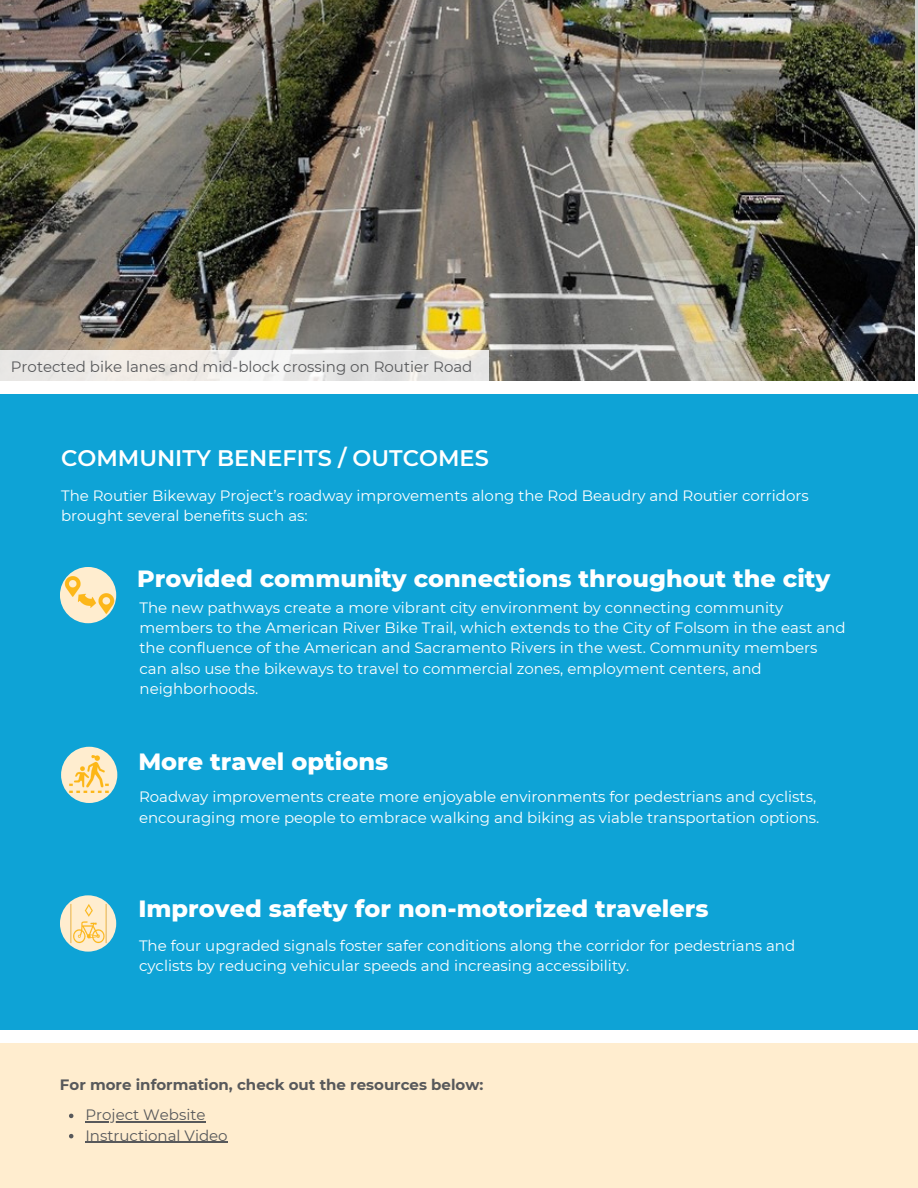
<style>
.page{position:relative;width:918px;height:1188px;background:#fff}
.page>*{position:absolute;margin:0;border:0;box-sizing:border-box;transform-origin:0 0}
.t1{font:800 24px "Montserrat";color:#fff}
.t2{font:600 22.5px "Montserrat";color:#fff}
.t3{font:15px/20.2px "Montserrat";color:#fff}
.t4{font:15px "Montserrat";color:#58595b}
.t5{font:700 15px "Montserrat";color:#58595b}
</style>
<div class="page">
<div style="left:0;top:395px;width:918px;height:635px;background:#0ea3d6"></div>
<img style="left:0;top:0;width:915px;height:380px">
<svg style="left:0;top:350px;width:489px;height:31px;fill:#ebe9e6"></svg>
<div style="left:60px;top:567px;width:56px;height:56px;background:#ffedcf;border-radius:50%"></div>
<img style="left:64px;top:567px;width:51px;height:57px">
<div style="left:61px;top:747px;width:56px;height:56px;background:#ffedcf;border-radius:50%"></div>
<img style="left:70px;top:755px;width:39px;height:38px">
<div style="left:60px;top:895px;width:56px;height:57px;background:#ffedcf;border-radius:50%"></div>
<img style="left:67px;top:903px;width:42px;height:41px">
<div style="left:0;top:1044px;width:918px;height:144px;background:#ffedcf"></div>
<svg style="left:69px;top:1114px;width:4px;height:4px"></svg>
<hr style="left:85px;top:1122px;width:121px;height:1px;background:#58595b">
<svg style="left:69px;top:1134px;width:4px;height:4px"></svg>
<hr style="left:85px;top:1142px;width:143px;height:1px;background:#58595b">
<p class="t4" style="left:11px;top:357px;width:463px">Protected bike lanes and mid-block crossing on Routier Road</p>
<h2 class="t2" style="left:61px;top:444px;width:429px">COMMUNITY BENEFITS / OUTCOMES</h2>
<p class="t3" style="left:61px;top:485px;width:749px">The Routier Bikeway Project’s roadway improvements along the Rod Beaudry and Routier corridors brought several benefits such as:</p>
<h3 class="t1" style="left:137px;top:564px;width:695px">Provided community connections throughout the city</h3>
<p class="t3" style="left:139px;top:597px;width:708px">The new pathways create a more vibrant city environment by connecting community members to the American River Bike Trail, which extends to the City of Folsom in the east and the confluence of the American and Sacramento Rivers in the west. Community members can also use the bikeways to travel to commercial zones, employment centers, and neighborhoods.</p>
<h3 class="t1" style="left:138px;top:747px;width:251px">More travel options</h3>
<p class="t3" style="left:139px;top:787px;width:682px">Roadway improvements create more enjoyable environments for pedestrians and cyclists, encouraging more people to embrace walking and biking as viable transportation options.</p>
<h3 class="t1" style="left:138px;top:893px;width:572px">Improved safety for non-motorized travelers</h3>
<p class="t3" style="left:139px;top:935px;width:658px">The four upgraded signals foster safer conditions along the corridor for pedestrians and cyclists by reducing vehicular speeds and increasing accessibility.</p>
<p class="t5" style="left:60px;top:1075px;width:425px">For more information, check out the resources below:</p>
<p class="t4" style="left:85px;top:1106px;width:122px">Project Website</p>
<p class="t4" style="left:85px;top:1126px;width:144px">Instructional Video</p>
</div>
